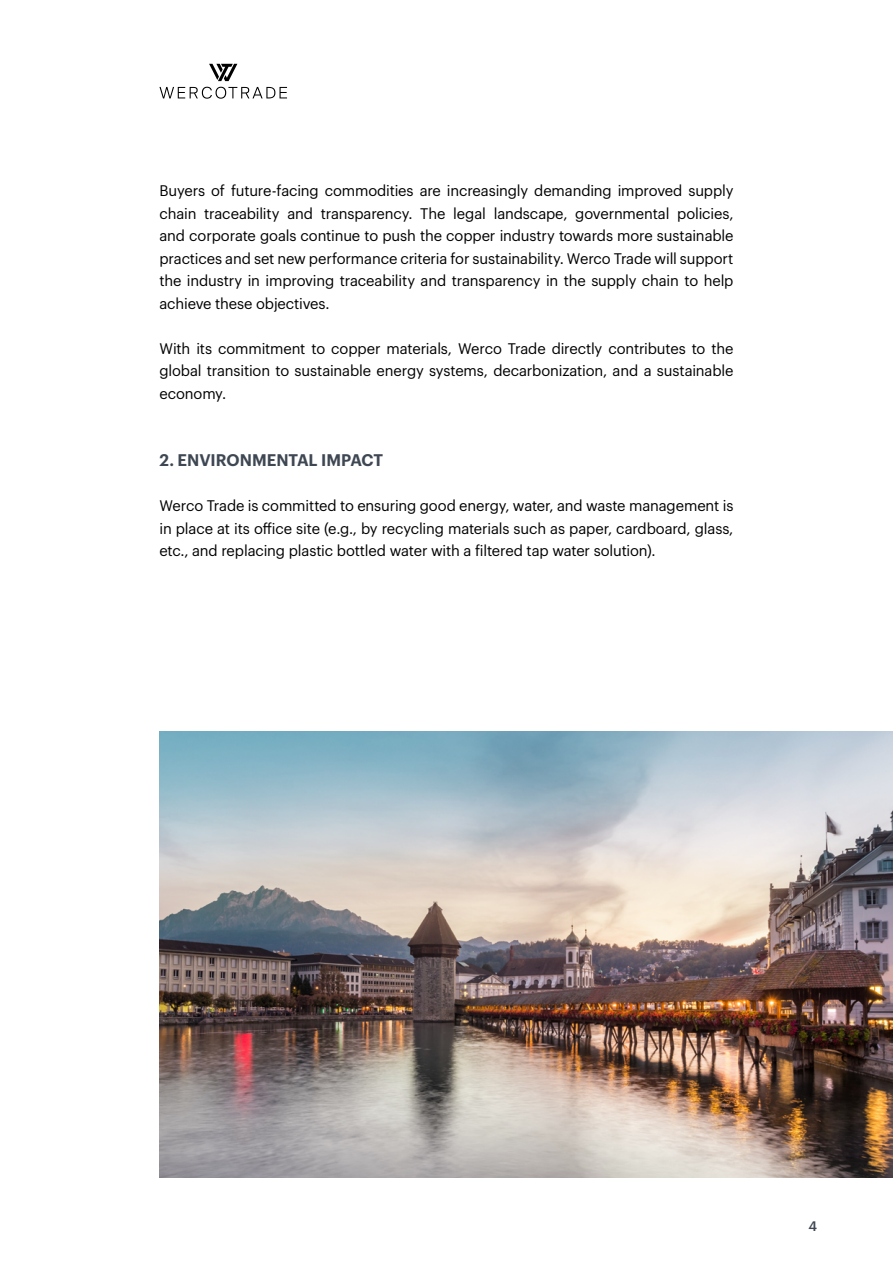
<style>
.page{position:relative;width:893px;height:1263px;background:#fff}
.page>*{position:absolute;margin:0;border:0;box-sizing:border-box;transform-origin:0 0}
.Lauftext{font:600 16.5px "Graphik";letter-spacing:-.005em;color:#3e4752}
.Lauftext-2{font:15px/22.5px "Graphik";letter-spacing:-.01em;color:#000;text-align:justify}
.t1{font:500 13.5px "Graphik";color:#3e4752}
</style>
<div class="page">
<svg style="left:209px;top:64px;width:28px;height:17px"></svg>
<svg style="left:159px;top:87px;width:128px;height:12px"></svg>
<img style="left:159px;top:731px;width:734px;height:447px">
<p class="Lauftext-2" style="left:159px;top:178px;width:576px">Buyers of future-facing commodities are increasingly demanding improved supply chain traceability and transparency. The legal landscape, governmental policies, and corporate goals continue to push the copper industry towards more sustainable practices and set new performance criteria for sustainability. Werco Trade will support the industry in improving traceability and transparency in the supply chain to help achieve these objectives.</p>
<p class="Lauftext-2" style="left:159px;top:336px;width:576px">With its commitment to copper materials, Werco Trade directly contributes to the global transition to sustainable energy systems, decarbonization, and a sustainable economy.</p>
<p class="Lauftext" style="left:159px;top:448px;width:225px">2. ENVIRONMENTAL IMPACT</p>
<p class="Lauftext-2" style="left:159px;top:493px;width:575px">Werco Trade is committed to ensuring good energy, water, and waste management is in place at its office site (e.g., by recycling materials such as paper, cardboard, glass, etc., and replacing plastic bottled water with a filtered tap water solution).</p>
<p class="t1" style="left:808px;top:1216px;width:10px">4</p>
</div>
